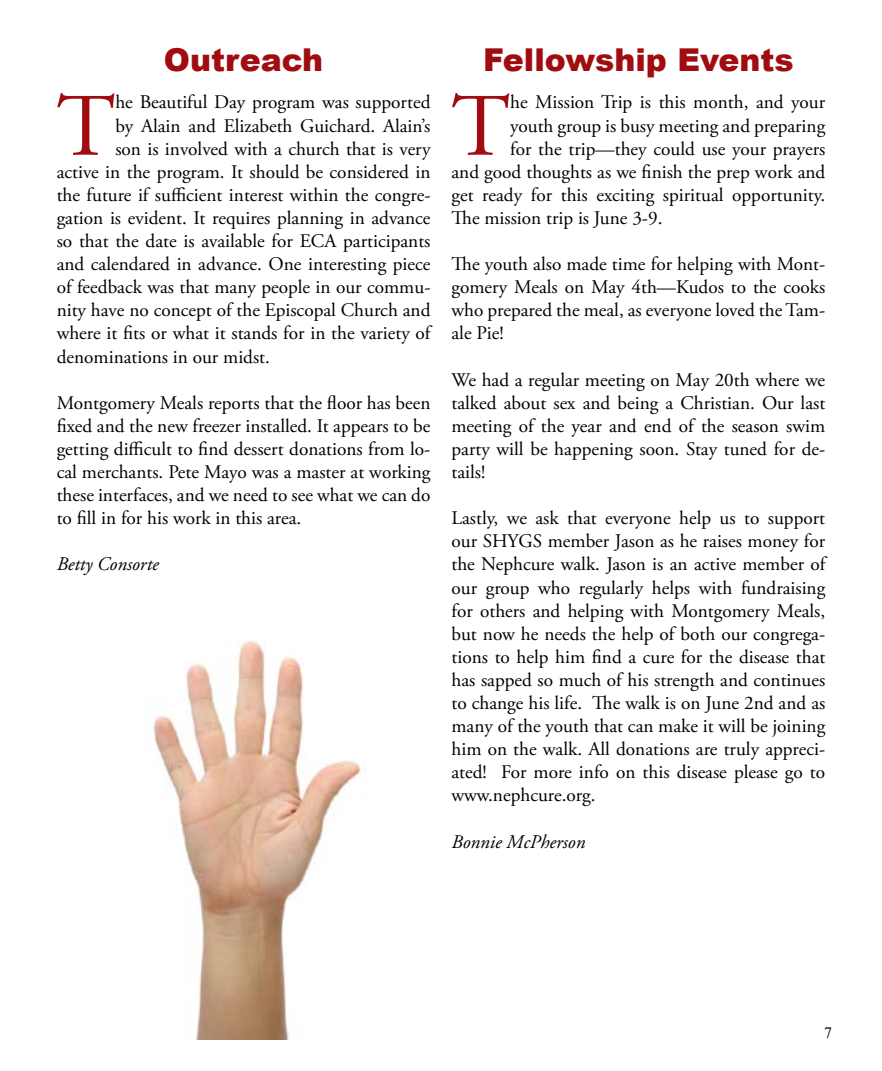
<style>
.page{position:relative;width:882px;height:1071px;background:#fff}
.page>*{position:absolute;margin:0;border:0;box-sizing:border-box;transform-origin:0 0}
.t1{font:88.9px "Adobe Garamond Pro";color:#a00c10}
.t2{font:900 31.5px "Arial";color:#a00c10}
.t3{font:19.25px/23.1px "Adobe Garamond Pro";color:#000;text-align:justify}
.t4{font:italic 19.25px "Adobe Garamond Pro";color:#000}
.t5{font:15.75px "Times New Roman";color:#000}
</style>
<div class="page">
<img style="left:152px;top:640px;width:210px;height:399px">
<h2 class="t2" style="left:164px;top:37px;width:161px">Outreach</h2>
<h2 class="t2" style="left:483px;top:37px;width:312px">Fellowship Events</h2>
<h1 class="t1" style="left:57px;top:73px;width:60px">T</h1>
<p class="t3" style="left:115px;top:91px;width:317px">he Beautiful Day program was supported</p>
<p class="t3" style="left:115px;top:115px;width:317px">by Alain and Elizabeth Guichard. Alain’s</p>
<p class="t3" style="left:115px;top:138px;width:317px">son is involved with a church that is very</p>
<p class="t3" style="left:57px;top:161px;width:375px">active in the program. It should be considered in</p>
<p class="t3" style="left:57px;top:184px;width:375px">the future if sufficient interest within the congre-</p>
<p class="t3" style="left:57px;top:207px;width:375px">gation is evident. It requires planning in advance</p>
<p class="t3" style="left:57px;top:230px;width:375px">so that the date is available for ECA participants</p>
<p class="t3" style="left:57px;top:253px;width:375px">and calendared in advance. One interesting piece</p>
<p class="t3" style="left:57px;top:276px;width:375px">of feedback was that many people in our commu-</p>
<p class="t3" style="left:57px;top:299px;width:375px">nity have no concept of the Episcopal Church and</p>
<p class="t3" style="left:57px;top:322px;width:375px">where it fits or what it stands for in the variety of</p>
<p class="t3" style="left:57px;top:346px;width:215px">denominations in our midst.</p>
<p class="t3" style="left:57px;top:392px;width:375px">Montgomery Meals reports that the floor has been fixed and the new freezer installed. It appears to be getting difficult to find dessert donations from lo&shy;cal merchants. Pete Mayo was a master at working these interfaces, and we need to see what we can do to fill in for his work in this area.</p>
<p class="t4" style="left:57px;top:553px;width:104px">Betty Consorte</p>
<h1 class="t1" style="left:452px;top:73px;width:60px">T</h1>
<p class="t3" style="left:510px;top:91px;width:317px">he Mission Trip is this month, and your</p>
<p class="t3" style="left:510px;top:115px;width:317px">youth group is busy meeting and preparing</p>
<p class="t3" style="left:510px;top:138px;width:317px">for the trip—they could use your prayers</p>
<p class="t3" style="left:452px;top:161px;width:375px">and good thoughts as we finish the prep work and</p>
<p class="t3" style="left:452px;top:184px;width:375px">get ready for this exciting spiritual opportunity.</p>
<p class="t3" style="left:452px;top:207px;width:213px">The mission trip is June 3-9.</p>
<p class="t3" style="left:452px;top:253px;width:375px">The youth also made time for helping with Mont&shy;gomery Meals on May 4th—Kudos to the cooks who prepared the meal, as everyone loved the Tam&shy;ale Pie!</p>
<p class="t3" style="left:452px;top:369px;width:375px">We had a regular meeting on May 20th where we talked about sex and being a Christian. Our last meeting of the year and end of the season swim party will be happening soon. Stay tuned for de&shy;tails!</p>
<p class="t3" style="left:452px;top:507px;width:375px">Lastly, we ask that everyone help us to support our SHYGS member Jason as he raises money for the Nephcure walk. Jason is an active member of our group who regularly helps with fundraising for others and helping with Montgomery Meals, but now he needs the help of both our congrega&shy;tions to help him find a cure for the disease that has sapped so much of his strength and continues to change his life. The walk is on June 2nd and as many of the youth that can make it will be joining him on the walk. All donations are truly appreci&shy;ated! For more info on this disease please go to www.nephcure.org.</p>
<p class="t4" style="left:452px;top:830px;width:135px">Bonnie McPherson</p>
<p class="t5" style="left:824px;top:1022px;width:9px">7</p>
</div>
